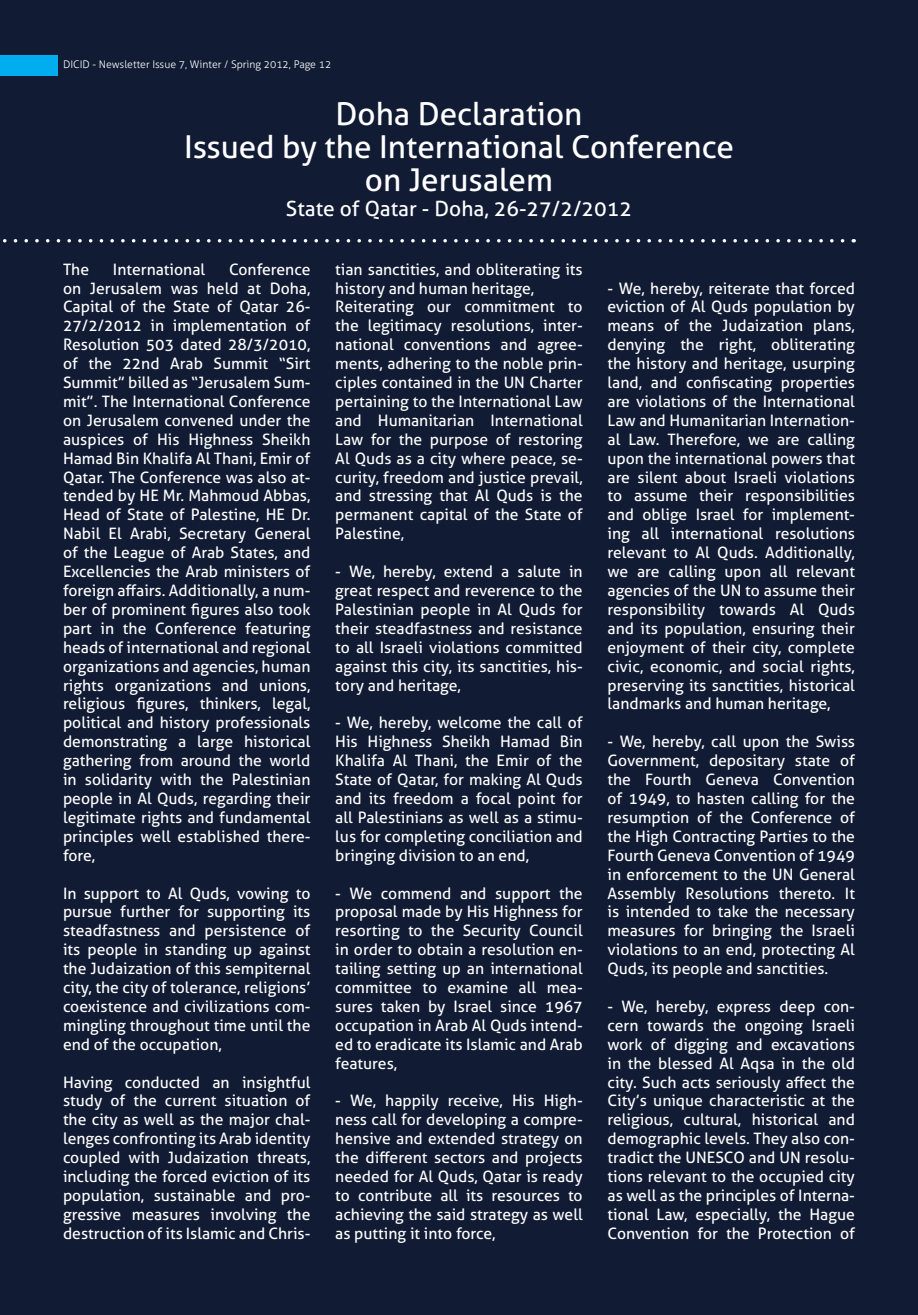
<style>
.page{position:relative;width:918px;height:1315px;background:#111b34}
.page>*{position:absolute;margin:0;border:0;box-sizing:border-box;transform-origin:0 0}
.t1{font:31.5px/33.2px "Aller";color:#fff;text-align:center}
.t2{font:21px "Aller";color:#fff}
.t3{font:15.75px/18.9px "Aller";color:#fff;text-align:justify}
.t4{font:300 10.5px "Aller";color:#fff}
</style>
<div class="page">
<div style="left:0;top:55px;width:57px;height:20px;background:#00aeef"></div>
<svg style="left:3px;top:239px;width:839px;height:3px"></svg>
<p class="t4" style="left:63px;top:58px;width:270px">DICID - Newsletter Issue 7, Winter / Spring 2012, Page 12</p>
<h1 class="t1" style="left:184px;top:97px;width:551px">Doha Declaration<br>Issued by the International Conference on Jerusalem</h1>
<h2 class="t2" style="left:286px;top:195px;width:347px">State of Qatar - Doha, 26-27/2/2012</h2>
<p class="t3" style="left:63px;top:259px;width:249px;text-indent:166px">Conference on Jerusalem was held at Doha, Capital of the State of Qatar 26- 27/2/2012 in implementation of Resolution 503 dated 28/3/2010, of the 22nd Arab Summit “Sirt Summit” billed as “Jerusalem Sum&shy;mit”. The International Conference on Jerusalem convened under the auspices of His Highness Sheikh Hamad Bin Khalifa Al Thani, Emir of Qatar. The Conference was also at&shy;tended by HE Mr. Mahmoud Abbas, Head of State of Palestine, HE Dr.<br>Nabil El Arabi, Secretary General of the League of Arab States, and Excellencies the Arab ministers of foreign affairs. Additionally, a num&shy;ber of prominent figures also took part in the Conference featuring heads of international and regional organizations and agencies, human rights organizations and unions, religious figures, thinkers, legal, political and history professionals demonstrating a large historical gathering from around the world in solidarity with the Palestinian people in Al Quds, regarding their legitimate rights and fundamental principles well established there&shy;fore,</p>
<p class="t3" style="left:63px;top:883px;width:249px">In support to Al Quds, vowing to pursue further for supporting its steadfastness and persistence of its people in standing up against the Judaization of this sempiternal city, the city of tolerance, religions’ coexistence and civilizations com&shy;mingling throughout time until the end of the occupation,</p>
<p class="t3" style="left:63px;top:1072px;width:249px">Having conducted an insightful study of the current situation of the city as well as the major chal&shy;lenges confronting its Arab identity coupled with Judaization threats, including the forced eviction of its population, sustainable and pro&shy;gressive measures involving the destruction of its Islamic and Chris-</p>
<p class="t3" style="left:63px;top:259px;width:28px">The</p>
<p class="t3" style="left:113px;top:259px;width:94px">International</p>
<p class="t3" style="left:335px;top:259px;width:249px;text-align:left">tian sanctities, and obliterating its history and human heritage,<br>Reiterating our commitment to the legitimacy resolutions, inter&shy;national conventions and agree&shy;ments, adhering to the noble prin&shy;ciples contained in the UN Charter pertaining to the International Law and Humanitarian International<br>Law for the purpose of restoring<br>Al Quds as a city where peace, se&shy;curity, freedom and justice prevail, and stressing that Al Quds is the permanent capital of the State of<br>Palestine,</p>
<p class="t3" style="left:335px;top:562px;width:249px">- We, hereby, extend a salute in great respect and reverence to the Palestinian people in Al Quds for their steadfastness and resistance to all Israeli violations committed against this city, its sanctities, his&shy;tory and heritage,</p>
<p class="t3" style="left:335px;top:713px;width:249px">- We, hereby, welcome the call of His Highness Sheikh Hamad Bin Khalifa Al Thani, the Emir of the State of Qatar, for making Al Quds and its freedom a focal point for all Palestinians as well as a stimu&shy;lus for completing conciliation and bringing division to an end,</p>
<p class="t3" style="left:335px;top:883px;width:249px">- We commend and support the proposal made by His Highness for resorting to the Security Council in order to obtain a resolution en&shy;tailing setting up an international committee to examine all mea&shy;sures taken by Israel since 1967 occupation in Arab Al Quds intend&shy;ed to eradicate its Islamic and Arab features,</p>
<p class="t3" style="left:335px;top:1091px;width:249px">- We, happily receive, His High&shy;ness call for developing a compre&shy;hensive and extended strategy on the different sectors and projects needed for Al Quds, Qatar is ready to contribute all its resources to achieving the said strategy as well as putting it into force,</p>
<p class="t3" style="left:607px;top:278px;width:249px">- We, hereby, reiterate that forced eviction of Al Quds population by means of the Judaization plans, denying the right, obliterating the history and heritage, usurping land, and confiscating properties are violations of the International Law and Humanitarian Internation&shy;al Law. Therefore, we are calling upon the international powers that are silent about Israeli violations to assume their responsibilities and oblige Israel for implement&shy;ing all international resolutions relevant to Al Quds. Additionally, we are calling upon all relevant agencies of the UN to assume their responsibility towards Al Quds and its population, ensuring their enjoyment of their city, complete civic, economic, and social rights, preserving its sanctities, historical landmarks and human heritage,</p>
<p class="t3" style="left:607px;top:732px;width:249px">- We, hereby, call upon the Swiss Government, depositary state of the Fourth Geneva Convention of 1949, to hasten calling for the resumption of the Conference of the High Contracting Parties to the Fourth Geneva Convention of 1949 in enforcement to the UN General Assembly Resolutions thereto. It is intended to take the necessary measures for bringing the Israeli violations to an end, protecting Al Quds, its people and sanctities.</p>
<p class="t3" style="left:607px;top:997px;width:249px">- We, hereby, express deep con&shy;cern towards the ongoing Israeli work of digging and excavations in the blessed Al Aqsa in the old city. Such acts seriously affect the City’s unique characteristic at the religious, cultural, historical and demographic levels. They also con&shy;tradict the UNESCO and UN resolu&shy;tions relevant to the occupied city as well as the principles of Interna&shy;tional Law, especially, the Hague Convention for the Protection of</p>
</div>
